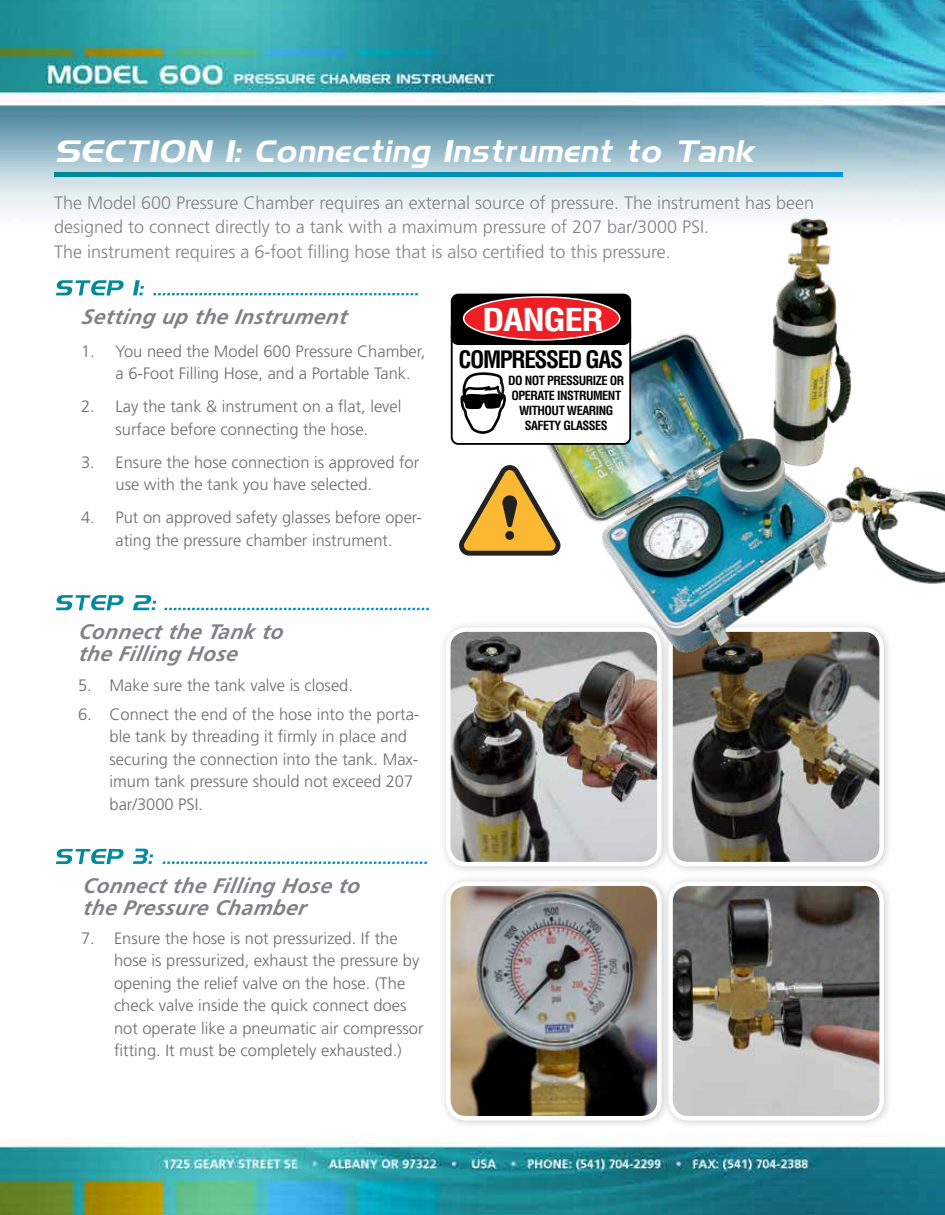
<style>
.page{position:relative;width:945px;height:1215px;background:#fff}
.page>*{position:absolute;margin:0;border:0;box-sizing:border-box;transform-origin:0 0}
.t1{font:700 condensed 30.75px "Helvetica";letter-spacing:-.04em;color:#fff;scale:1.2 1}
.t2{font:italic 30px "Hamlet";color:#fff}
.t3{font:700 condensed 23.4px "Helvetica";letter-spacing:-.06em;color:#000}
.t4{font:italic 700 21px/22.5px "Frutiger";letter-spacing:.02em;color:#808285}
.t5{font:300 18px/24.6px "Frutiger";color:#808285}
.t6{font:italic 18px "Hamlet";color:#fff}
.t7{font:300 16.5px/22.5px "Frutiger";color:#6b6c6f}
.t8{font:700 condensed 12.3px/15px "Helvetica";letter-spacing:-.04em;color:#000;text-align:center}
.s1{font-size:21px}
</style>
<div class="page">
<img style="left:0;top:0;width:945px;height:1215px">
<svg style="left:54px;top:172px;width:788px;height:4px;background:#008fb5"></svg>
<div style="left:661px;top:620px;width:232px;height:256px;background:#000;opacity:.2"></div>
<img style="left:671px;top:668px;width:211px;height:196px">
<div style="left:668px;top:627px;width:216px;height:239px;border:4px solid #fff;border-radius:18px"></div>
<div style="left:661px;top:874px;width:232px;height:256px;background:#000;opacity:.2"></div>
<img style="left:671px;top:884px;width:211px;height:234px">
<div style="left:668px;top:881px;width:216px;height:240px;border:4px solid #fff;border-radius:18px"></div>
<div style="left:439px;top:620px;width:232px;height:256px;background:#000;opacity:.2"></div>
<img style="left:448px;top:630px;width:211px;height:234px">
<div style="left:446px;top:627px;width:216px;height:239px;border:4px solid #fff;border-radius:18px"></div>
<div style="left:439px;top:874px;width:232px;height:256px;background:#000;opacity:.2"></div>
<img style="left:448px;top:884px;width:211px;height:234px">
<div style="left:446px;top:881px;width:216px;height:240px;border:4px solid #fff;border-radius:18px"></div>
<img style="left:516px;top:205px;width:429px;height:463px">
<svg style="left:459px;top:465px;width:101px;height:91px"></svg>
<div style="left:505px;top:531px;width:9px;height:9px;background:#242121;border-radius:50%"></div>
<div style="left:452px;top:321px;width:178px;height:123px;background:#fff;border-radius:7px"></div>
<div style="left:451px;top:320px;width:180px;height:125px;border:2px solid #000;border-radius:7px"></div>
<div style="left:452px;top:295px;width:178px;height:49px;background:#000;border-radius:7px"></div>
<div style="left:451px;top:294px;width:180px;height:51px;border:2px solid #000;border-radius:7px"></div>
<div style="left:464px;top:297px;width:156px;height:43px;background:#ed1f24;border-radius:50%"></div>
<div style="left:463px;top:296px;width:158px;height:45px;border:2px solid #fff;border-radius:50%"></div>
<svg style="left:462px;top:372px;width:44px;height:62px"></svg>
<h2 class="t2" style="left:54px;top:138px;width:708px">SECTION 1: Connecting Instrument to Tank</h2>
<p class="t5" style="left:54px;top:190px;width:762px">The Model 600 Pressure Chamber requires an external source of pressure. The instrument has been designed to connect directly to a tank with a maximum pressure of 207 bar/3000 PSI.<br>The instrument requires a 6-foot filling hose that is also certified to this pressure.</p>
<p class="t6" style="left:54px;top:281px;width:369px"><span class="s1">STEP 1:</span> ..........................................................</p>
<p class="t4" style="left:81px;top:305px;width:271px">Setting up the Instrument</p>
<p class="t7" style="left:116px;top:340px;width:311px;text-indent:-35px">1. You need the Model 600 Pressure Chamber, a 6-Foot Filling Hose, and a Portable Tank.</p>
<p class="t7" style="left:81px;top:395px;width:322px;text-align:center">2. Lay the tank &amp; instrument on a flat, level surface before connecting the hose.</p>
<p class="t7" style="left:116px;top:451px;width:305px;text-indent:-35px">3. Ensure the hose connection is approved for use with the tank you have selected.</p>
<p class="t7" style="left:81px;top:506px;width:343px;text-align:center">4. Put on approved safety glasses before oper&shy;ating the pressure chamber instrument.</p>
<h1 class="t1" style="left:482px;top:301px;width:103px">DANGER</h1>
<h3 class="t3" style="left:459px;top:345px;width:166px">COMPRESSED GAS</h3>
<p class="t8" style="left:508px;top:373px;width:118px">DO NOT PRESSURIZE OR<br>OPERATE INSTRUMENT<br>WITHOUT WEARING<br>SAFETY GLASSES</p>
<p class="t6" style="left:54px;top:596px;width:380px"><span class="s1">STEP 2:</span> ..........................................................</p>
<p class="t4" style="left:78px;top:620px;width:211px">Connect the Tank to the Filling Hose</p>
<p class="t7" style="left:78px;top:674px;width:277px">5. Make sure the tank valve is closed.</p>
<p class="t7" style="left:109px;top:703px;width:311px;text-indent:-31px">6. Connect the end of the hose into the porta&shy;ble tank by threading it firmly in place and securing the connection into the tank. Max&shy;imum tank pressure should not exceed 207 bar/3000 PSI.</p>
<p class="t6" style="left:54px;top:850px;width:378px"><span class="s1">STEP 3:</span> ..........................................................</p>
<p class="t4" style="left:82px;top:874px;width:283px">Connect the Filling Hose to the Pressure Chamber</p>
<p class="t7" style="left:114px;top:927px;width:311px;text-indent:-33px">7. Ensure the hose is not pressurized. If the hose is pressurized, exhaust the pressure by opening the relief valve on the hose. (The check valve inside the quick connect does not operate like a pneumatic air compressor fitting. It must be completely exhausted.)</p>
</div>
